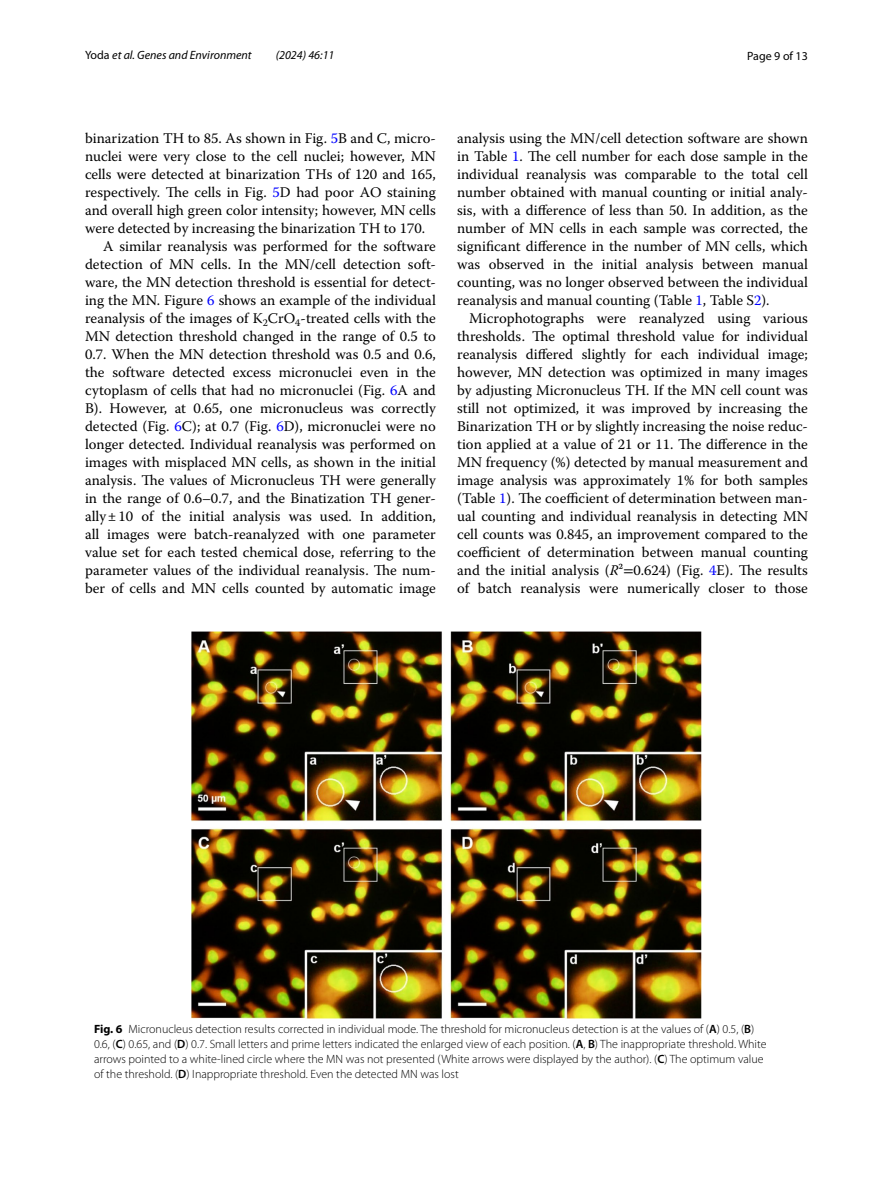
<style>
.page{position:relative;width:893px;height:1187px;background:#fff}
.page>*{position:absolute;margin:0;border:0;box-sizing:border-box;transform-origin:0 0}
.t1{font:14.7px/18px "Warnock Pro";color:#000;text-align:justify}
.t2{font:300 12px/15px "Myriad Pro";color:#000}
.t3{font:italic 12px "Myriad Pro";color:#000}
.t4{font:12px "Myriad Pro";color:#000}
.s1{font-style:normal}
.s2{color:#00f}
.s3{font-style:italic}
.s4{font-family:"STIX"}
.s5{font-weight:700}
.s6{font-weight:600}
</style>
<div class="page">
<img style="left:191px;top:631px;width:511px;height:387px">
<p class="t3" style="left:85px;top:48px;width:168px"><span class="s1">Yoda</span> et al. Genes and Environment</p>
<p class="t3" style="left:276px;top:48px;width:60px">(2024) 46:11</p>
<p class="t4" style="left:747px;top:48px;width:62px">Page 9 of 13</p>
<p class="t1" style="left:85px;top:128px;width:352px">binarization TH to 85. As shown in Fig. <span class="s2">5</span>B and C, micro-</p>
<p class="t1" style="left:85px;top:146px;width:352px">nuclei were very close to the cell nuclei; however, MN</p>
<p class="t1" style="left:85px;top:164px;width:352px">cells were detected at binarization THs of 120 and 165,</p>
<p class="t1" style="left:85px;top:182px;width:352px">respectively. The cells in Fig. <span class="s2">5</span>D had poor AO staining</p>
<p class="t1" style="left:85px;top:200px;width:352px">and overall high green color intensity; however, MN cells</p>
<p class="t1" style="left:85px;top:218px;width:342px">were detected by increasing the binarization TH to 170.</p>
<p class="t1" style="left:103px;top:236px;width:334px">A similar reanalysis was performed for the software</p>
<p class="t1" style="left:85px;top:254px;width:352px">detection of MN cells. In the MN/cell detection soft-</p>
<p class="t1" style="left:85px;top:272px;width:352px">ware, the MN detection threshold is essential for detect-</p>
<p class="t1" style="left:85px;top:290px;width:352px">ing the MN. Figure <span class="s2">6</span> shows an example of the individual</p>
<p class="t1" style="left:85px;top:308px;width:352px">reanalysis of the images of K<sub>2</sub>CrO<sub>4</sub>-treated cells with the</p>
<p class="t1" style="left:85px;top:326px;width:352px">MN detection threshold changed in the range of 0.5 to</p>
<p class="t1" style="left:85px;top:344px;width:352px">0.7. When the MN detection threshold was 0.5 and 0.6,</p>
<p class="t1" style="left:85px;top:362px;width:352px">the software detected excess micronuclei even in the</p>
<p class="t1" style="left:85px;top:380px;width:352px">cytoplasm of cells that had no micronuclei (Fig. <span class="s2">6</span>A and</p>
<p class="t1" style="left:85px;top:398px;width:352px">B). However, at 0.65, one micronucleus was correctly</p>
<p class="t1" style="left:85px;top:416px;width:352px">detected (Fig. <span class="s2">6</span>C); at 0.7 (Fig. <span class="s2">6</span>D), micronuclei were no</p>
<p class="t1" style="left:85px;top:434px;width:352px">longer detected. Individual reanalysis was performed on</p>
<p class="t1" style="left:85px;top:452px;width:352px">images with misplaced MN cells, as shown in the initial</p>
<p class="t1" style="left:85px;top:470px;width:352px">analysis. The values of Micronucleus TH were generally</p>
<p class="t1" style="left:85px;top:488px;width:352px">in the range of 0.6–0.7, and the Binatization TH gener-</p>
<p class="t1" style="left:85px;top:506px;width:352px">ally±10 of the initial analysis was used. In addition,</p>
<p class="t1" style="left:85px;top:524px;width:352px">all images were batch-reanalyzed with one parameter</p>
<p class="t1" style="left:85px;top:542px;width:352px">value set for each tested chemical dose, referring to the</p>
<p class="t1" style="left:85px;top:560px;width:352px">parameter values of the individual reanalysis. The num-</p>
<p class="t1" style="left:85px;top:578px;width:352px">ber of cells and MN cells counted by automatic image</p>
<p class="t1" style="left:457px;top:128px;width:352px">analysis using the MN/cell detection software are shown in Table <span class="s2">1</span>. The cell number for each dose sample in the individual reanalysis was comparable to the total cell number obtained with manual counting or initial analy&shy;sis, with a difference of less than 50. In addition, as the number of MN cells in each sample was corrected, the significant difference in the number of MN cells, which was observed in the initial analysis between manual counting, was no longer observed between the individual reanalysis and manual counting (Table <span class="s2">1</span>, Table S<span class="s2">2</span>).</p>
<p class="t1" style="left:457px;top:308px;width:352px;text-indent:12px">Microphotographs were reanalyzed using various thresholds. The optimal threshold value for individual reanalysis differed slightly for each individual image; however, MN detection was optimized in many images by adjusting Micronucleus TH. If the MN cell count was still not optimized, it was improved by increasing the Binarization TH or by slightly increasing the noise reduc&shy;tion applied at a value of 21 or 11. The difference in the MN frequency (%) detected by manual measurement and image analysis was approximately 1% for both samples (Table <span class="s2">1</span>). The coefficient of determination between man&shy;ual counting and individual reanalysis in detecting MN cell counts was 0.845, an improvement compared to the coefficient of determination between manual counting and the initial analysis (<span class="s3">R</span>²<span class="s4">=</span>0.624) (Fig. <span class="s2">4</span>E). The results of batch reanalysis were numerically closer to those</p>
<p class="t2" style="left:94px;top:1022px;width:674px"><span class="s5">Fig. 6</span> Micronucleus detection results corrected in individual mode. The threshold for micronucleus detection is at the values of (<span class="s6">A</span>) 0.5, (<span class="s6">B</span>)<br>0.6, (<span class="s6">C</span>) 0.65, and (<span class="s6">D</span>) 0.7. Small letters and prime letters indicated the enlarged view of each position. (<span class="s6">A</span>, <span class="s6">B</span>) The inappropriate threshold. White arrows pointed to a white-lined circle where the MN was not presented (White arrows were displayed by the author). (<span class="s6">C</span>) The optimum value of the threshold. (<span class="s6">D</span>) Inappropriate threshold. Even the detected MN was lost</p>
</div>
